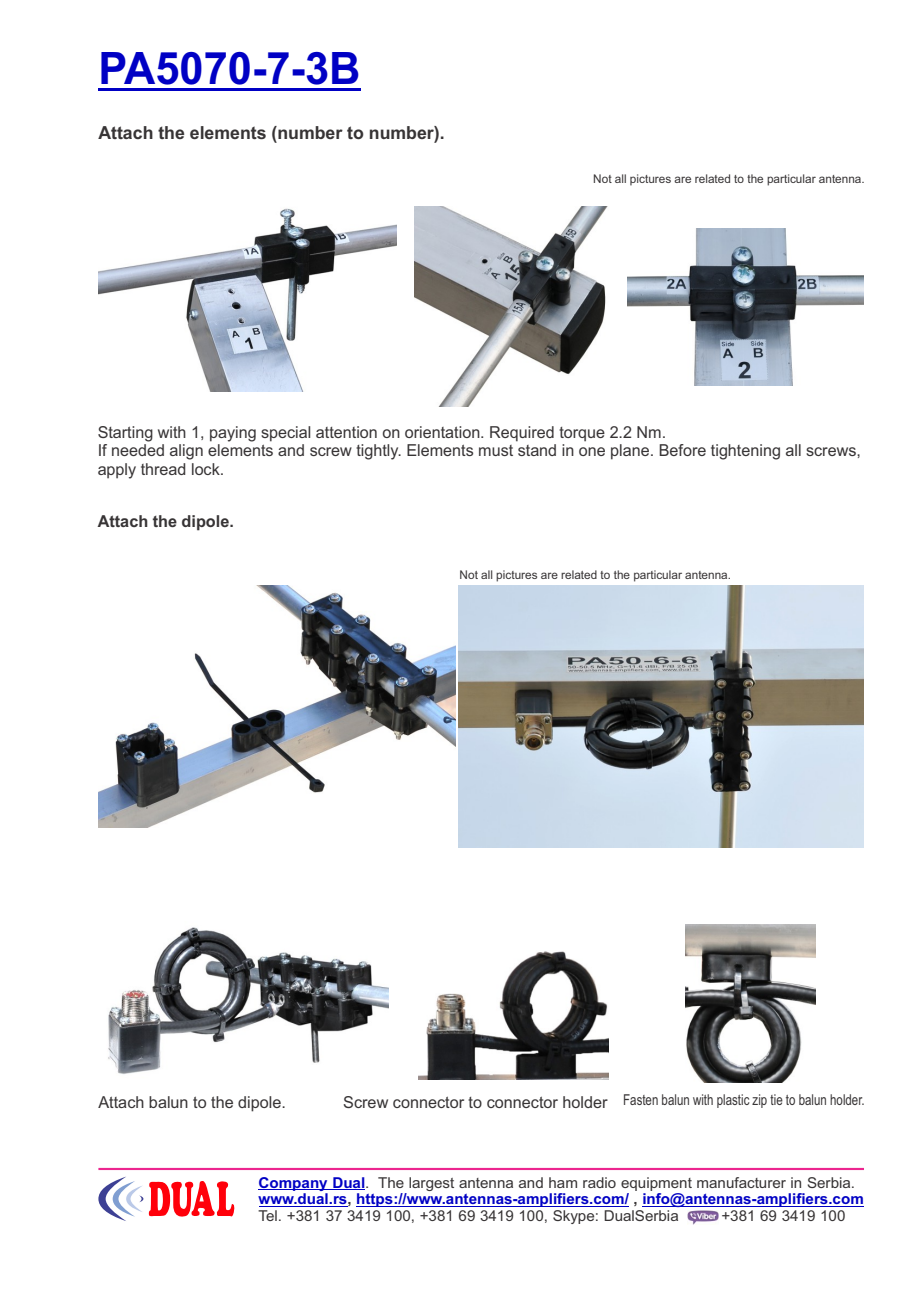
<style>
.page{position:relative;width:920px;height:1290px;background:#fff}
.page>*{position:absolute;margin:0;border:0;box-sizing:border-box;transform-origin:0 0}
.t1{font:700 44.7px "Arial";color:#0000c4}
.t2{font:700 18px "Arial";color:#373435}
.t3{font:16.5px/18.5px "Arial";color:#373435}
.t4{font:700 16.5px "Arial";color:#373435}
.t5{font:15px/16.8px "Arial";color:#373435}
.t6{font:15px "Arial Narrow";color:#373435;scale:.94 1}
.t7{font:12px "Arial";color:#373435}
.s1{font-family:"Arial";font-size:16.5px}
.s2{font-weight:700;color:#0000c4}
.s3{font-weight:700}
</style>
<div class="page">
<img style="left:414px;top:207px;width:193px;height:199px">
<img style="left:627px;top:229px;width:237px;height:157px">
<img style="left:98px;top:208px;width:298px;height:184px">
<img style="left:98px;top:586px;width:357px;height:241px">
<img style="left:459px;top:586px;width:405px;height:261px">
<img style="left:108px;top:927px;width:280px;height:148px">
<img style="left:686px;top:924px;width:129px;height:158px">
<img style="left:418px;top:951px;width:191px;height:128px">
<hr style="left:98px;top:1168px;width:766px;height:2px;background:#ec268f">
<hr style="left:259px;top:1189px;width:106px;height:1px;background:#0000c4">
<hr style="left:259px;top:1206px;width:88px;height:1px;background:#0000c4">
<hr style="left:356px;top:1206px;width:273px;height:1px;background:#0000c4">
<svg style="left:642px;top:1206px;width:43px;height:1px"></svg>
<hr style="left:685px;top:1206px;width:179px;height:1px;background:#0000c4">
<svg style="left:98px;top:1176px;width:137px;height:45px"></svg>
<img style="left:688px;top:1211px;width:31px;height:14px">
<hr style="left:98px;top:88px;width:263px;height:2px;background:#0000c4">
<h1 class="t1" style="left:98px;top:52px;width:264px">PA5070-7-3B</h1>
<p class="t2" style="left:98px;top:126px;width:348px">Attach the elements (number to number).</p>
<p class="t7" style="left:593px;top:174px;width:273px">Not all pictures are related to the particular antenna.</p>
<p class="t3" style="left:98px;top:424px;width:765px">Starting with 1, paying special attention on orientation. Required torque 2.2 Nm.<br>If needed align elements and screw tightly. Elements must stand in one plane. Before tightening all screws, apply thread lock.</p>
<p class="t4" style="left:98px;top:515px;width:138px">Attach the dipole.</p>
<p class="t7" style="left:460px;top:570px;width:273px">Not all pictures are related to the particular antenna.</p>
<p class="t3" style="left:98px;top:1094px;width:189px">Attach balun to the dipole.</p>
<p class="t6" style="left:343px;top:1094px;width:556px"><span class="s1">Screw connector to connector holder</span> Fasten balun with plastic zip tie to balun holder.</p>
<p class="t5" style="left:259px;top:1175px;width:607px"><span class="s2">Company Dual</span>. The largest antenna and ham radio equipment manufacturer in Serbia. <span class="s2">www.dual.rs</span><span class="s3">,</span> <span class="s2">https://www.antennas-amplifiers.com/</span> <span class="s3">,</span> <span class="s2">info@antennas-amplifiers.com<br></span>Tel. +381 37 3419 100, +381 69 3419 100, Skype: DualSerbia</p>
<p class="t5" style="left:721px;top:1209px;width:126px">+381 69 3419 100</p>
</div>
